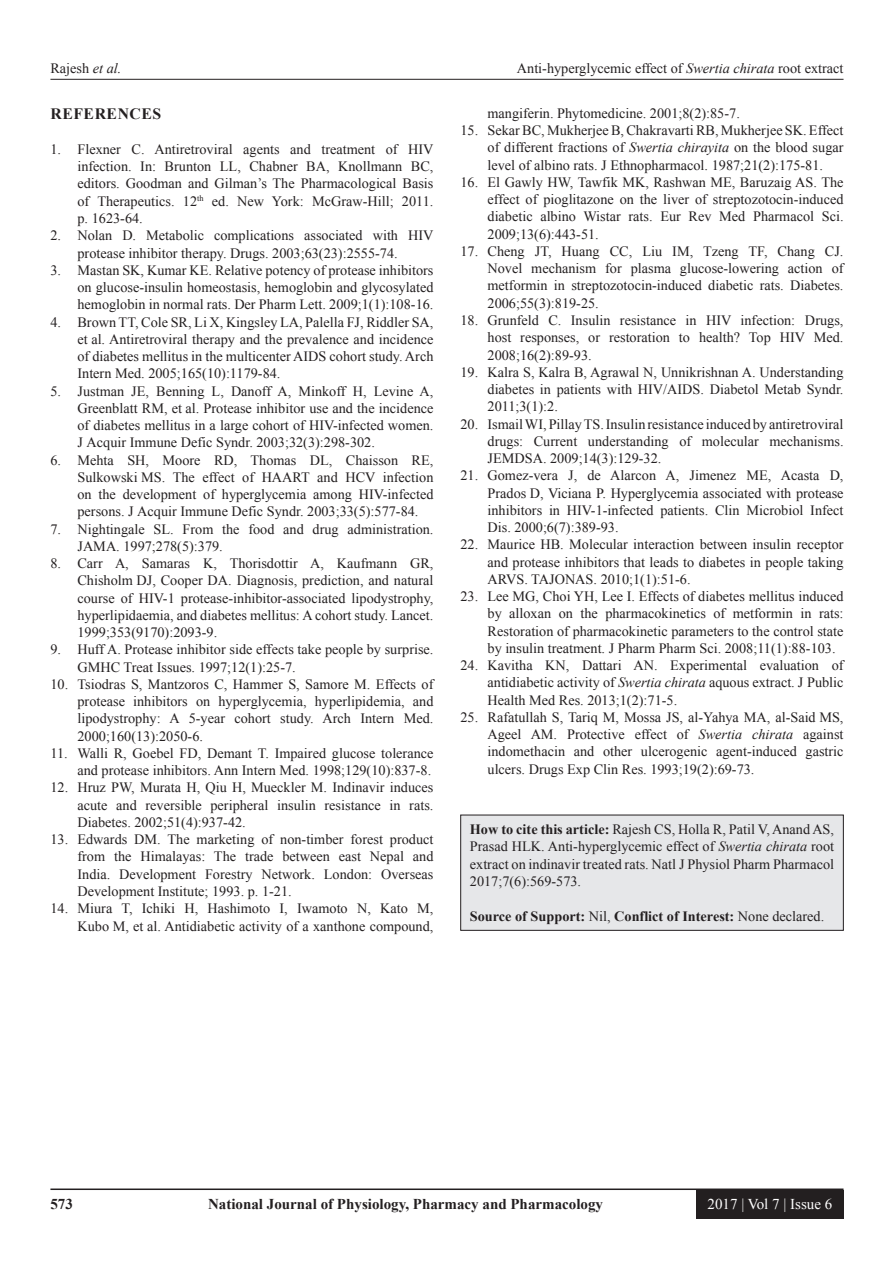
<style>
.page{position:relative;width:894px;height:1263px;background:#fff}
.page>*{position:absolute;margin:0;border:0;box-sizing:border-box;transform-origin:0 0}
.t1{font:700 15.75px "Times New Roman";letter-spacing:.035em;color:#231f20}
.t2{font:700 15px "Times New Roman";color:#231f20}
.t3{font:15px "Times New Roman";color:#fff}
.REF{font:14.25px/17.2px "Times New Roman";color:#231f20;text-align:justify}
.HTC{font:14.25px/17.2px "Times New Roman";color:#231f20;text-align:justify}
.HTC-2{font:700 14.25px "Times New Roman";color:#231f20}
.s1{font-style:italic}
.s2{font-weight:700}
.s3{font-weight:400}
</style>
<div class="page">
<hr style="left:50px;top:79px;width:793px;height:1px;background:#231f20">
<hr style="left:50px;top:1188px;width:793px;height:2px;background:#231f20">
<div style="left:696px;top:1190px;width:147px;height:28px;background:#231f20"></div>
<div style="left:460px;top:815px;width:383px;height:115px;background:#e6e7e9"></div>
<p class="REF" style="left:50px;top:59px;width:72px">Rajesh <span class="s1">et al.</span></p>
<p class="REF" style="left:516px;top:59px;width:328px">Anti-hyperglycemic effect of <span class="s1">Swertia chirata</span> root extract</p>
<h1 class="t1" style="left:50px;top:102px;width:112px">REFERENCES</h1>
<p class="REF" style="left:77px;top:140px;width:357px;text-indent:-27px">1. Flexner C. Antiretroviral agents and treatment of HIV infection. In: Brunton LL, Chabner BA, Knollmann BC, editors. Goodman and Gilman’s The Pharmacological Basis of Therapeutics. 12<sup>th</sup> ed. New York: McGraw-Hill; 2011. p. 1623-64.</p>
<p class="REF" style="left:77px;top:226px;width:357px;text-indent:-27px">2. Nolan D. Metabolic complications associated with HIV protease inhibitor therapy. Drugs. 2003;63(23):2555-74.</p>
<p class="REF" style="left:77px;top:261px;width:357px;text-indent:-27px">3. Mastan SK, Kumar KE. Relative potency of protease inhibitors on glucose-insulin homeostasis, hemoglobin and glycosylated hemoglobin in normal rats. Der Pharm Lett. 2009;1(1):108-16.</p>
<p class="REF" style="left:77px;top:313px;width:357px;text-indent:-27px">4. Brown TT, Cole SR, Li X, Kingsley LA, Palella FJ, Riddler SA, et al. Antiretroviral therapy and the prevalence and incidence of diabetes mellitus in the multicenter AIDS cohort study. Arch Intern Med. 2005;165(10):1179-84.</p>
<p class="REF" style="left:77px;top:382px;width:357px;text-indent:-27px">5. Justman JE, Benning L, Danoff A, Minkoff H, Levine A, Greenblatt RM, et al. Protease inhibitor use and the incidence of diabetes mellitus in a large cohort of HIV-infected women.<br>J Acquir Immune Defic Syndr. 2003;32(3):298-302.</p>
<p class="REF" style="left:77px;top:451px;width:357px;text-indent:-27px">6. Mehta SH, Moore RD, Thomas DL, Chaisson RE, Sulkowski MS. The effect of HAART and HCV infection on the development of hyperglycemia among HIV-infected persons. J Acquir Immune Defic Syndr. 2003;33(5):577-84.</p>
<p class="REF" style="left:77px;top:520px;width:357px;text-indent:-27px">7. Nightingale SL. From the food and drug administration.<br>JAMA. 1997;278(5):379.</p>
<p class="REF" style="left:77px;top:554px;width:357px;text-indent:-27px">8. Carr A, Samaras K, Thorisdottir A, Kaufmann GR, Chisholm DJ, Cooper DA. Diagnosis, prediction, and natural course of HIV-1 protease-inhibitor-associated lipodystrophy, hyperlipidaemia, and diabetes mellitus: A cohort study. Lancet.<br>1999;353(9170):2093-9.</p>
<p class="REF" style="left:77px;top:640px;width:357px;text-indent:-27px">9. Huff A. Protease inhibitor side effects take people by surprise.<br>GMHC Treat Issues. 1997;12(1):25-7.</p>
<p class="REF" style="left:77px;top:675px;width:357px;text-indent:-27px">10. Tsiodras S, Mantzoros C, Hammer S, Samore M. Effects of protease inhibitors on hyperglycemia, hyperlipidemia, and lipodystrophy: A 5-year cohort study. Arch Intern Med.<br>2000;160(13):2050-6.</p>
<p class="REF" style="left:50px;top:744px;width:384px;text-align:right">11. Walli R, Goebel FD, Demant T. Impaired glucose tolerance and protease inhibitors. Ann Intern Med. 1998;129(10):837-8.</p>
<p class="REF" style="left:77px;top:778px;width:357px;text-indent:-27px">12. Hruz PW, Murata H, Qiu H, Mueckler M. Indinavir induces acute and reversible peripheral insulin resistance in rats.<br>Diabetes. 2002;51(4):937-42.</p>
<p class="REF" style="left:77px;top:830px;width:357px;text-indent:-27px">13. Edwards DM. The marketing of non-timber forest product from the Himalayas: The trade between east Nepal and India. Development Forestry Network. London: Overseas Development Institute; 1993. p. 1-21.</p>
<p class="REF" style="left:50px;top:899px;width:384px;text-align:right">14. Miura T, Ichiki H, Hashimoto I, Iwamoto N, Kato M,<br>Kubo M, et al. Antidiabetic activity of a xanthone compound,</p>
<p class="REF" style="left:487px;top:104px;width:254px">mangiferin. Phytomedicine. 2001;8(2):85-7.</p>
<p class="REF" style="left:487px;top:121px;width:357px;text-indent:-27px">15. Sekar BC, Mukherjee B, Chakravarti RB, Mukherjee SK. Effect of different fractions of <span class="s1">Swertia chirayita</span> on the blood sugar level of albino rats. J Ethnopharmacol. 1987;21(2):175-81.</p>
<p class="REF" style="left:487px;top:173px;width:357px;text-indent:-27px">16. El Gawly HW, Tawfik MK, Rashwan ME, Baruzaig AS. The effect of pioglitazone on the liver of streptozotocin-induced diabetic albino Wistar rats. Eur Rev Med Pharmacol Sci.<br>2009;13(6):443-51.</p>
<p class="REF" style="left:487px;top:242px;width:357px;text-indent:-27px">17. Cheng JT, Huang CC, Liu IM, Tzeng TF, Chang CJ.<br>Novel mechanism for plasma glucose-lowering action of metformin in streptozotocin-induced diabetic rats. Diabetes.<br>2006;55(3):819-25.</p>
<p class="REF" style="left:487px;top:311px;width:357px;text-indent:-27px">18. Grunfeld C. Insulin resistance in HIV infection: Drugs, host responses, or restoration to health? Top HIV Med.<br>2008;16(2):89-93.</p>
<p class="REF" style="left:487px;top:363px;width:357px;text-indent:-27px">19. Kalra S, Kalra B, Agrawal N, Unnikrishnan A. Understanding diabetes in patients with HIV/AIDS. Diabetol Metab Syndr.<br>2011;3(1):2.</p>
<p class="REF" style="left:487px;top:415px;width:357px;text-indent:-27px">20. Ismail WI, Pillay TS. Insulin resistance induced by antiretroviral drugs: Current understanding of molecular mechanisms.<br>JEMDSA. 2009;14(3):129-32.</p>
<p class="REF" style="left:487px;top:466px;width:357px;text-indent:-27px">21. Gomez-vera J, de Alarcon A, Jimenez ME, Acasta D, Prados D, Viciana P. Hyperglycemia associated with protease inhibitors in HIV-1-infected patients. Clin Microbiol Infect Dis. 2000;6(7):389-93.</p>
<p class="REF" style="left:487px;top:535px;width:357px;text-indent:-27px">22. Maurice HB. Molecular interaction between insulin receptor and protease inhibitors that leads to diabetes in people taking ARVS. TAJONAS. 2010;1(1):51-6.</p>
<p class="REF" style="left:487px;top:587px;width:357px;text-indent:-27px">23. Lee MG, Choi YH, Lee I. Effects of diabetes mellitus induced by alloxan on the pharmacokinetics of metformin in rats:<br>Restoration of pharmacokinetic parameters to the control state by insulin treatment. J Pharm Pharm Sci. 2008;11(1):88-103.</p>
<p class="REF" style="left:487px;top:656px;width:357px;text-indent:-27px">24. Kavitha KN, Dattari AN. Experimental evaluation of antidiabetic activity of <span class="s1">Swertia chirata</span> aquous extract. J Public Health Med Res. 2013;1(2):71-5.</p>
<p class="REF" style="left:487px;top:708px;width:357px;text-indent:-27px">25. Rafatullah S, Tariq M, Mossa JS, al-Yahya MA, al-Said MS, Ageel AM. Protective effect of <span class="s1">Swertia chirata</span> against indomethacin and other ulcerogenic agent-induced gastric ulcers. Drugs Exp Clin Res. 1993;19(2):69-73.</p>
<p class="HTC" style="left:469px;top:820px;width:365px"><span class="s2">How to cite this article:</span> Rajesh CS, Holla R, Patil V, Anand AS, Prasad HLK. Anti-hyperglycemic effect of <span class="s1">Swertia chirata</span> root extract on indinavir treated rats. Natl J Physiol Pharm Pharmacol 2017;7(6):569-573.</p>
<p class="HTC-2" style="left:469px;top:906px;width:356px">Source of Support: <span class="s3">Nil,</span> Conflict of Interest: <span class="s3">None declared.</span></p>
<p class="t2" style="left:50px;top:1193px;width:24px">573</p>
<p class="t2" style="left:208px;top:1193px;width:396px">National Journal of Physiology, Pharmacy and Pharmacology</p>
<p class="t3" style="left:707px;top:1193px;width:126px">2017 | Vol 7 | Issue 6</p>
</div>
